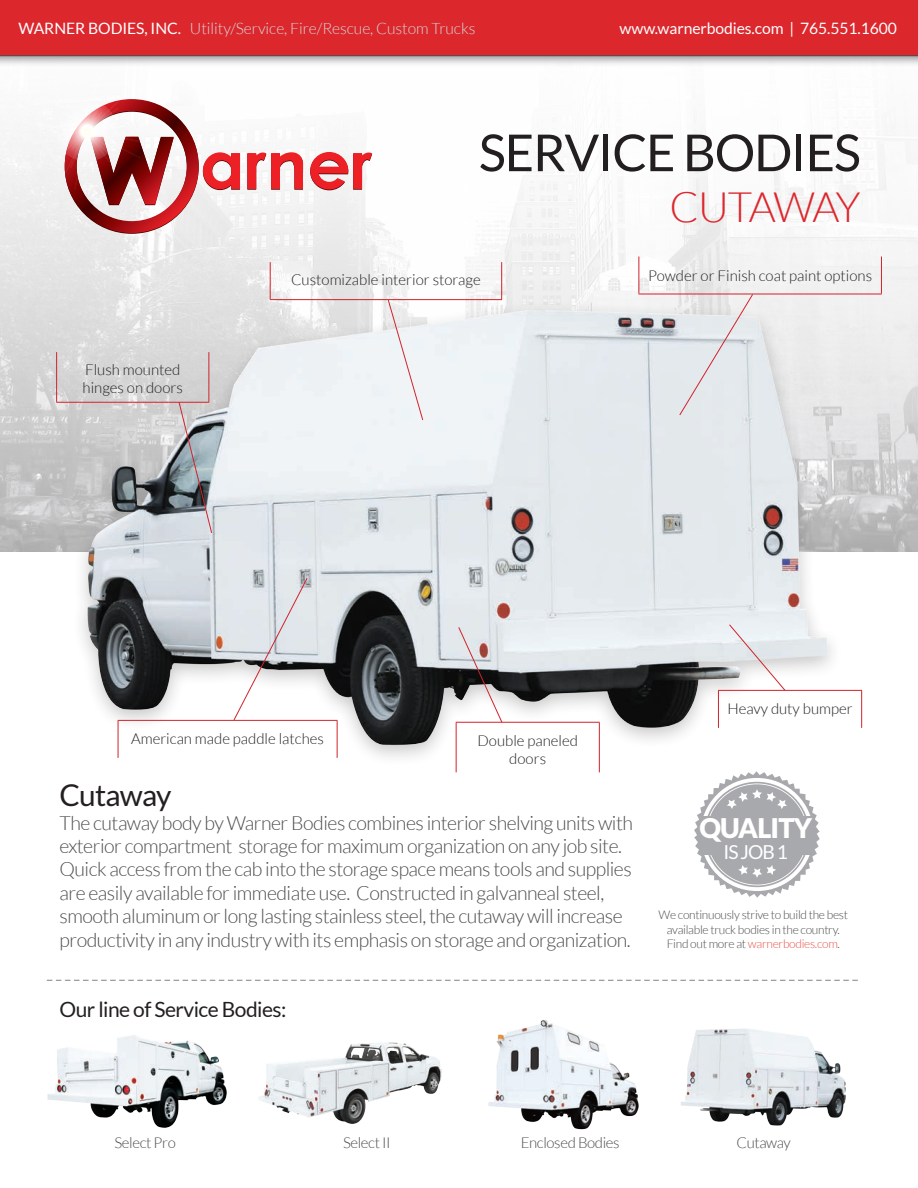
<style>
.page{position:relative;width:918px;height:1188px;background:#fff}
.page>*{position:absolute;margin:0;border:0;box-sizing:border-box;transform-origin:0 0}
.t1{font:51px "Lato";letter-spacing:-.025em;color:#231f20}
.t2{font:300 42px "Lato";letter-spacing:-.055em;color:#dc272d}
.t3{font:30px "Lato";letter-spacing:-.025em;color:#231f20}
.t4{font:900 27px "Lato";letter-spacing:-.03em;color:#fff}
.t5{font:21px "Lato";letter-spacing:-.025em;color:#231f20}
.t6{font:300 19.5px/23.4px "Lato";letter-spacing:-.025em;color:#4b4c4d}
.t7{font:19.2px "Lato";color:#fff}
.t8{font:300 15.75px "Lato";letter-spacing:-.005em;color:#d4d5d7}
.t9{font:15.75px "Lato";letter-spacing:-.005em;color:#fff}
.t10{font:300 15px/18px "Lato";color:#231f20;text-align:center}
.t11{font:300 15px "Lato";letter-spacing:-.025em;color:#4b4c4d}
.t12{font:300 12px/14.4px "Lato";letter-spacing:-.025em;color:#4b4c4d;text-align:center}
.s1{font-weight:400;color:#fff}
.s2{color:#e8534a}
</style>
<div class="page">
<img style="left:0;top:130px;width:918px;height:421px">
<svg style="left:247px;top:152px;width:56px;height:38px"></svg>
<svg style="left:310px;top:152px;width:62px;height:38px"></svg>
<svg style="left:48px;top:99px;width:192px;height:135px"></svg>
<svg style="left:76px;top:120px;width:21px;height:21px"></svg>
<div style="left:0;top:0;width:918px;height:67px;background:#231f20;opacity:.45"></div>
<div style="left:0;top:0;width:918px;height:56px;background:#dc272d"></div>
<svg style="left:47px;top:980px;width:810px;height:1px"></svg>
<img style="left:44px;top:260px;width:842px;height:513px">
<hr style="left:270px;top:262px;width:1px;height:37px;background:#d1232a">
<hr style="left:501px;top:262px;width:1px;height:37px;background:#d1232a">
<hr style="left:270px;top:299px;width:232px;height:1px;background:#d1232a">
<hr style="left:56px;top:352px;width:1px;height:50px;background:#d1232a">
<hr style="left:208px;top:352px;width:1px;height:50px;background:#d1232a">
<hr style="left:56px;top:402px;width:153px;height:1px;background:#d1232a">
<svg style="left:387px;top:299px;width:37px;height:122px"></svg>
<hr style="left:118px;top:720px;width:220px;height:1px;background:#d1232a">
<hr style="left:118px;top:721px;width:1px;height:37px;background:#d1232a">
<hr style="left:337px;top:721px;width:1px;height:37px;background:#d1232a">
<hr style="left:718px;top:690px;width:144px;height:1px;background:#d1232a">
<hr style="left:718px;top:691px;width:1px;height:37px;background:#d1232a">
<hr style="left:861px;top:691px;width:1px;height:37px;background:#d1232a">
<hr style="left:456px;top:722px;width:144px;height:1px;background:#d1232a">
<hr style="left:456px;top:723px;width:1px;height:49px;background:#d1232a">
<hr style="left:599px;top:723px;width:1px;height:49px;background:#d1232a">
<svg style="left:233px;top:577px;width:75px;height:144px"></svg>
<svg style="left:178px;top:401px;width:35px;height:133px"></svg>
<svg style="left:728px;top:624px;width:58px;height:68px"></svg>
<svg style="left:458px;top:626px;width:45px;height:97px"></svg>
<hr style="left:639px;top:256px;width:1px;height:38px;background:#d1232a">
<hr style="left:881px;top:256px;width:1px;height:38px;background:#d1232a">
<hr style="left:639px;top:294px;width:243px;height:1px;background:#d1232a">
<svg style="left:679px;top:293px;width:75px;height:123px"></svg>
<img style="left:259px;top:1042px;width:183px;height:82px">
<img style="left:681px;top:1029px;width:165px;height:97px">
<img style="left:47px;top:1035px;width:180px;height:93px">
<img style="left:488px;top:1019px;width:151px;height:111px">
<svg style="left:694px;top:771px;width:126px;height:127px"></svg>
<div style="left:699px;top:816px;width:115px;height:39px;background:#a8a9ad"></div>
<p class="t8" style="left:19px;top:19px;width:458px"><span class="s1">WARNER BODIES, INC.</span> Utility/Service, Fire/Rescue, Custom Trucks</p>
<p class="t9" style="left:619px;top:19px;width:279px">www.warnerbodies.com | 765.551.1600</p>
<p class="t1" style="left:479px;top:124px;width:384px">SERVICE BODIES</p>
<p class="t2" style="left:670px;top:184px;width:193px">CUTAWAY</p>
<p class="t10" style="left:85px;top:360px;width:97px">Flush mounted</p>
<p class="t10" style="left:83px;top:378px;width:102px">hinges on doors</p>
<p class="t10" style="left:291px;top:270px;width:191px">Customizable interior storage</p>
<p class="t10" style="left:648px;top:266px;width:226px">Powder or Finish coat paint options</p>
<p class="t10" style="left:131px;top:730px;width:194px">American made paddle latches</p>
<p class="t10" style="left:478px;top:732px;width:102px">Double paneled doors</p>
<p class="t3" style="left:59px;top:779px;width:113px">Cutaway</p>
<p class="t6" style="left:59px;top:811px;width:575px">The cutaway body by Warner Bodies combines interior shelving units with exterior compartment storage for maximum organization on any job site.<br>Quick access from the cab into the storage space means tools and supplies are easily available for immediate use. Constructed in galvanneal steel, smooth aluminum or long lasting stainless steel, the cutaway will increase productivity in any industry with its emphasis on storage and organization.</p>
<p class="t5" style="left:59px;top:998px;width:228px">Our line of Service Bodies:</p>
<p class="t10" style="left:727px;top:700px;width:127px">Heavy duty bumper</p>
<p class="t4" style="left:699px;top:812px;width:114px">QUALITY</p>
<p class="t7" style="left:724px;top:841px;width:66px">IS JOB 1</p>
<p class="t12" style="left:659px;top:908px;width:191px">We continuously strive to build the best available truck bodies in the country.<br>Find out more at <span class="s2">warnerbodies.com</span>.</p>
<p class="t11" style="left:115px;top:1134px;width:63px">Select Pro</p>
<p class="t11" style="left:343px;top:1134px;width:49px">Select II</p>
<p class="t11" style="left:521px;top:1134px;width:101px">Enclosed Bodies</p>
<p class="t11" style="left:737px;top:1134px;width:56px">Cutaway</p>
</div>
